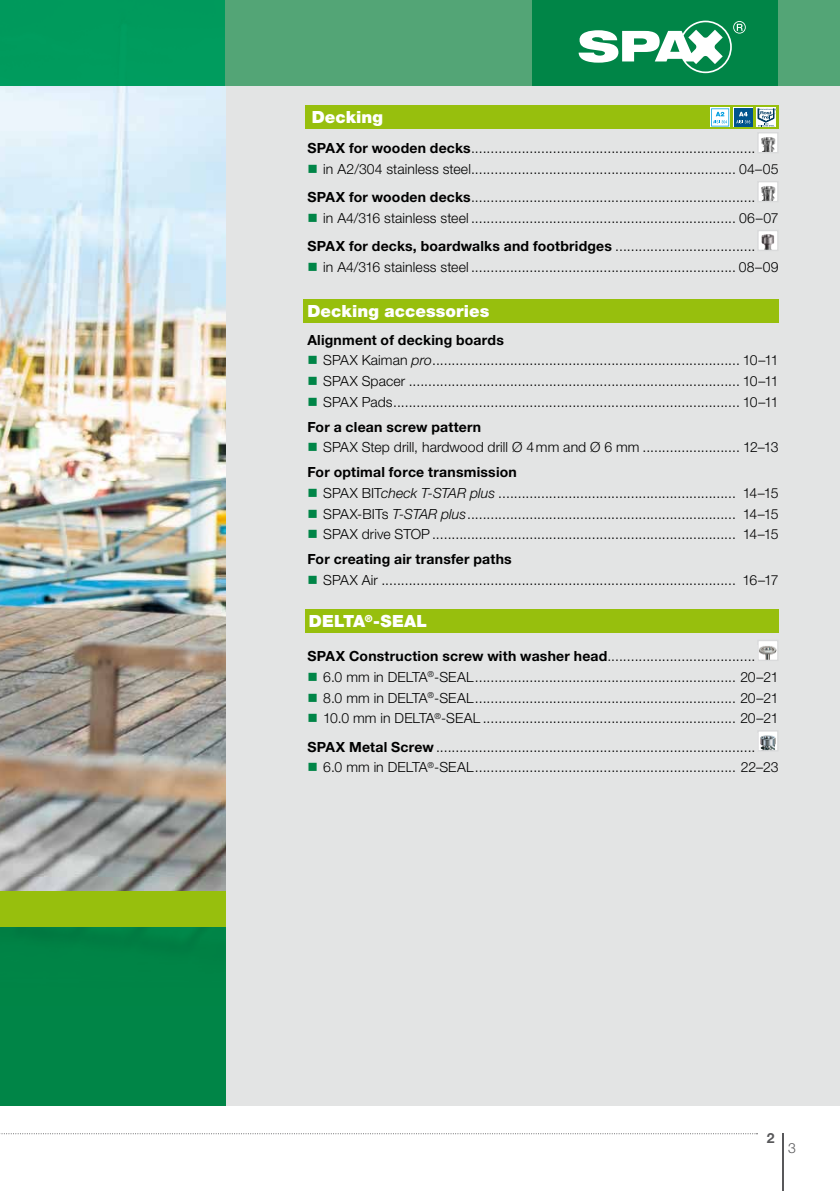
<style>
.page{position:relative;width:840px;height:1191px;background:#fff}
.page>*{position:absolute;margin:0;border:0;box-sizing:border-box;transform-origin:0 0}
.t1{font:900 16.8px "Helvetica Neue LT Pro";letter-spacing:.005em;color:#fff}
.t2{font:300 14px/28px "Helvetica Neue LT Pro";letter-spacing:.005em;color:#000}
.t3{font:300 14px "Helvetica Neue LT Pro";letter-spacing:-.025em;color:#000}
.t4{font:700 14px "Helvetica Neue LT Pro";letter-spacing:.015em;color:#000}
.t5{font:700 14px "Helvetica Neue LT Pro";color:#58585a}
.t6{font:300 14px "Helvetica Neue LT Pro";color:#58585a}
.s1{font-weight:700}
.s2{color:#008547}
.s3{font-style:italic}
</style>
<div class="page">
<div style="left:0;top:0;width:839px;height:1105px;background:#e3e4e4"></div>
<img style="left:0;top:0;width:226px;height:1005px">
<div style="left:0;top:1005px;width:226px;height:100px;background:#008547"></div>
<div style="left:0;top:891px;width:226px;height:36px;background:#97bf0d"></div>
<img style="left:0;top:85px;width:226px;height:1px">
<div style="left:226px;top:0;width:613px;height:85px;background:#53a576"></div>
<div style="left:532px;top:0;width:245px;height:85px;background:#008547"></div>
<svg style="left:578px;top:21px;width:167px;height:52px"></svg>
<svg style="left:0;top:1133px;width:757px;height:1px"></svg>
<hr style="left:781px;top:1133px;width:2px;height:58px;background:#58585a">
<svg style="left:759px;top:134px;width:17px;height:17px"></svg>
<img style="left:760px;top:137px;width:15px;height:14px">
<div style="left:756px;top:132px;width:22px;height:21px;border:1px solid #d9dadb"></div>
<svg style="left:759px;top:183px;width:17px;height:17px"></svg>
<img style="left:760px;top:186px;width:15px;height:14px">
<div style="left:756px;top:181px;width:22px;height:21px;border:1px solid #d9dadb"></div>
<svg style="left:759px;top:232px;width:17px;height:17px"></svg>
<img style="left:760px;top:234px;width:13px;height:15px">
<div style="left:756px;top:230px;width:22px;height:21px;border:1px solid #d9dadb"></div>
<div style="left:757px;top:640px;width:20px;height:20px;background:#fff"></div>
<img style="left:758px;top:645px;width:18px;height:14px">
<div style="left:756px;top:640px;width:22px;height:21px;border:1px solid #d9dadb"></div>
<div style="left:757px;top:731px;width:20px;height:20px;background:#fff"></div>
<img style="left:758px;top:733px;width:18px;height:16px">
<div style="left:756px;top:730px;width:22px;height:21px;border:1px solid #d9dadb"></div>
<div style="left:304px;top:105px;width:474px;height:24px;background:#97bf0d"></div>
<svg style="left:710px;top:107px;width:19px;height:20px"></svg>
<svg style="left:710px;top:108px;width:18px;height:18px"></svg>
<svg style="left:733px;top:107px;width:19px;height:20px"></svg>
<div style="left:733px;top:108px;width:19px;height:18px;background:#00548d"></div>
<svg style="left:736px;top:112px;width:13px;height:11px"></svg>
<svg style="left:756px;top:107px;width:20px;height:20px"></svg>
<svg style="left:757px;top:108px;width:19px;height:18px"></svg>
<div style="left:303px;top:299px;width:475px;height:24px;background:#97bf0d"></div>
<div style="left:304px;top:609px;width:474px;height:24px;background:#97bf0d"></div>
<svg style="left:0;top:0;width:4px;height:7px"></svg>
<p class="t1" style="left:311px;top:107px;width:73px">Decking</p>
<p class="t2" style="left:307px;top:134px;width:449px"><span class="s1">SPAX for wooden decks</span> .........................................................................</p>
<p class="t2" style="left:307px;top:155px;width:472px"><span class="s2">■</span> in A2/304 stainless steel .................................................................... 04–05<br><span class="s1">SPAX for wooden decks</span> .........................................................................</p>
<p class="t2" style="left:307px;top:204px;width:472px"><span class="s2">■</span> in A4/316 stainless steel .................................................................... 06–07<br><span class="s1">SPAX for decks, boardwalks and footbridges</span> ....................................</p>
<p class="t2" style="left:307px;top:253px;width:472px"><span class="s2">■</span> in A4/316 stainless steel .................................................................... 08–09</p>
<p class="t1" style="left:307px;top:301px;width:183px">Decking accessories</p>
<p class="t4" style="left:307px;top:331px;width:198px">Alignment of decking boards</p>
<p class="t2" style="left:307px;top:346px;width:472px"><span class="s2">■</span> SPAX Kaiman <span class="s3">pro</span> ............................................................................... 10–11</p>
<p class="t2" style="left:307px;top:367px;width:472px"><span class="s2">■</span> SPAX Spacer ..................................................................................... 10–11</p>
<p class="t2" style="left:307px;top:389px;width:472px;line-height:24.8px"><span class="s2">■</span> SPAX Pads ......................................................................................... 10–11<br><span class="s1">For a clean screw pattern</span></p>
<p class="t2" style="left:307px;top:435px;width:472px;line-height:24.8px"><span class="s2">■</span> SPAX Step drill, hardwood drill Ø 4 mm and Ø 6 mm ......................... 12–13<br><span class="s1">For optimal force transmission</span></p>
<p class="t2" style="left:307px;top:478px;width:472px"><span class="s2">■</span> SPAX BIT<span class="s3">check T-STAR plus</span> ............................................................. 14–15</p>
<p class="t3" style="left:307px;top:505px;width:472px"><span class="s2">■</span> SPAX-BITs <span class="s3">T-STAR plus</span> ..................................................................... 14–15</p>
<p class="t2" style="left:307px;top:522px;width:472px;line-height:24.8px"><span class="s2">■</span> SPAX drive STOP .............................................................................. 14–15<br><span class="s1">For creating air transfer paths</span></p>
<p class="t2" style="left:307px;top:566px;width:472px"><span class="s2">■</span> SPAX Air ........................................................................................... 16–17</p>
<p class="t1" style="left:308px;top:611px;width:120px">DELTA<sup>®</sup>-SEAL</p>
<p class="t2" style="left:307px;top:642px;width:449px"><span class="s1">SPAX Construction screw with washer head</span> ......................................</p>
<p class="t2" style="left:307px;top:662px;width:472px"><span class="s2">■</span> 6.0 mm in DELTA<sup>®</sup>-SEAL ................................................................... 20–21</p>
<p class="t2" style="left:307px;top:683px;width:472px"><span class="s2">■</span> 8.0 mm in DELTA<sup>®</sup>-SEAL ................................................................... 20–21</p>
<p class="t2" style="left:307px;top:704px;width:472px"><span class="s2">■</span> 10.0 mm in DELTA<sup>®</sup>-SEAL ................................................................. 20–21<br><span class="s1">SPAX Metal Screw</span> ..................................................................................</p>
<p class="t2" style="left:307px;top:753px;width:472px"><span class="s2">■</span> 6.0 mm in DELTA<sup>®</sup>-SEAL ................................................................... 22–23</p>
<p class="t5" style="left:766px;top:1129px;width:9px">2</p>
<p class="t6" style="left:787px;top:1139px;width:9px">3</p>
</div>
